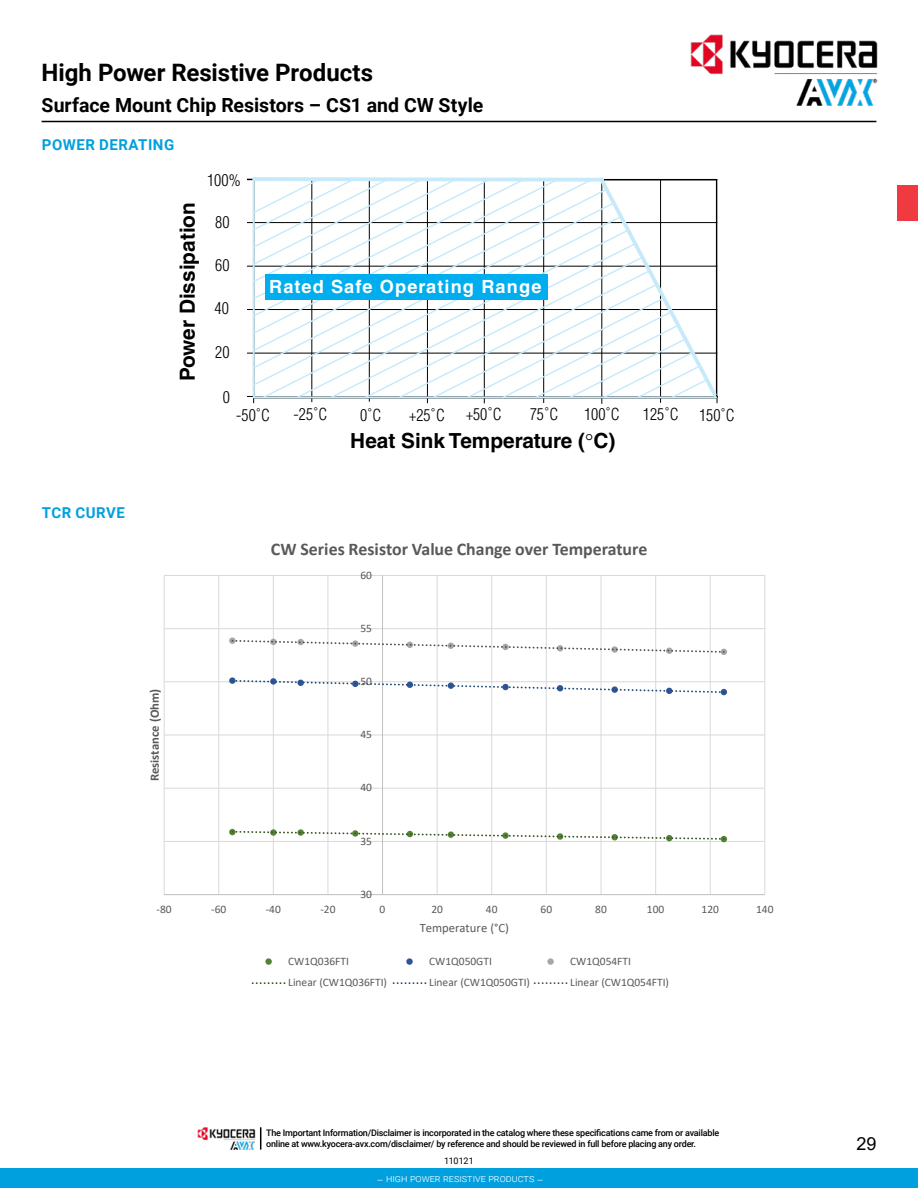
<style>
.page{position:relative;width:918px;height:1188px;background:#fff}
.page>*{position:absolute;margin:0;border:0;box-sizing:border-box;transform-origin:0 0}
.t1{font:700 24px "Roboto";letter-spacing:-.005em;color:#000}
.t2{font:700 20.85px "Helvetica LT Std";color:#000}
.t3{font:700 19.5px "Roboto";color:#000}
.t4{font:700 18.15px "Helvetica LT Std";letter-spacing:.06em;color:#fff}
.t5{font:18px "Arial";color:#000}
.t6{font:700 17.85px "Calibri";color:#595959}
.t7{font:300 condensed 16.05px "Helvetica LT Std";color:#000}
.t8{font:700 15px "Roboto";letter-spacing:.035em;color:#00a0df}
.t9{font:700 12.6px "Calibri";color:#595959}
.t10{font:12.6px "Calibri";color:#595959}
.t11{font:11.4px "Calibri";color:#595959}
.t12{font:300 10.5px "Roboto";color:#fff}
.t13{font:500 9px/10.8px "Roboto";letter-spacing:-.025em;color:#000}
.t14{font:9px "Roboto";letter-spacing:-.02em;color:#000}
.s1{font-family:"Times New Roman";font-weight:400}
</style>
<div class="page">
<hr style="left:42px;top:121px;width:834px;height:1px;background:#000">
<div style="left:897px;top:185px;width:21px;height:35px;background:#ef3a41"></div>
<hr style="left:311px;top:179px;width:1px;height:223px;background:#000">
<hr style="left:369px;top:179px;width:1px;height:222px;background:#000">
<hr style="left:427px;top:180px;width:1px;height:223px;background:#000">
<hr style="left:484px;top:181px;width:1px;height:222px;background:#000">
<hr style="left:543px;top:180px;width:1px;height:222px;background:#000">
<hr style="left:601px;top:181px;width:1px;height:222px;background:#000">
<hr style="left:660px;top:180px;width:1px;height:222px;background:#000">
<svg style="left:250px;top:177px;width:468px;height:222px"></svg>
<div style="left:266px;top:274px;width:282px;height:26px;background:#00aeef"></div>
<svg style="left:500px;top:310px;width:173px;height:90px"></svg>
<hr style="left:164px;top:841px;width:601px;height:1px;background:#d9d9d9">
<hr style="left:164px;top:788px;width:601px;height:1px;background:#d9d9d9">
<hr style="left:164px;top:734px;width:601px;height:1px;background:#d9d9d9">
<hr style="left:164px;top:681px;width:601px;height:1px;background:#d9d9d9">
<hr style="left:164px;top:628px;width:601px;height:1px;background:#d9d9d9">
<hr style="left:164px;top:575px;width:601px;height:1px;background:#d9d9d9">
<hr style="left:164px;top:575px;width:1px;height:320px;background:#d9d9d9">
<hr style="left:218px;top:575px;width:1px;height:320px;background:#d9d9d9">
<hr style="left:273px;top:575px;width:1px;height:320px;background:#d9d9d9">
<hr style="left:327px;top:575px;width:1px;height:320px;background:#d9d9d9">
<hr style="left:437px;top:575px;width:1px;height:320px;background:#d9d9d9">
<hr style="left:491px;top:575px;width:1px;height:320px;background:#d9d9d9">
<hr style="left:546px;top:575px;width:1px;height:320px;background:#d9d9d9">
<hr style="left:601px;top:575px;width:1px;height:320px;background:#d9d9d9">
<hr style="left:655px;top:575px;width:1px;height:320px;background:#d9d9d9">
<hr style="left:710px;top:575px;width:1px;height:320px;background:#d9d9d9">
<hr style="left:764px;top:575px;width:1px;height:320px;background:#d9d9d9">
<hr style="left:382px;top:575px;width:1px;height:320px;background:#bfbfbf">
<hr style="left:164px;top:894px;width:601px;height:1px;background:#bfbfbf">
<svg style="left:230px;top:830px;width:497px;height:12px"></svg>
<svg style="left:230px;top:679px;width:497px;height:16px"></svg>
<svg style="left:230px;top:639px;width:497px;height:16px"></svg>
<div style="left:265px;top:958px;width:7px;height:7px;background:#548235;border-radius:50%"></div>
<svg style="left:406px;top:958px;width:7px;height:7px"></svg>
<div style="left:547px;top:958px;width:7px;height:7px;background:#a6a6a6;border-radius:50%"></div>
<svg style="left:253px;top:982px;width:32px;height:2px"></svg>
<svg style="left:394px;top:982px;width:32px;height:2px"></svg>
<svg style="left:535px;top:982px;width:32px;height:2px"></svg>
<img style="left:669px;top:34px;width:209px;height:87px">
<div style="left:0;top:1169px;width:918px;height:19px;background:#00a0df"></div>
<img style="left:198px;top:1127px;width:57px;height:23px">
<svg style="left:260px;top:1127px;width:1px;height:23px"></svg>
<h1 class="t1" style="left:42px;top:56px;width:333px">High Power Resistive Products</h1>
<h3 class="t3" style="left:42px;top:92px;width:443px">Surface Mount Chip Resistors – CS1 and CW Style</h3>
<h3 class="t8" style="left:42px;top:134px;width:134px">POWER DERATING</h3>
<h2 class="t2" style="left:175px;top:381px;width:180px;rotate:-90deg">Power Dissipation</h2>
<h3 class="t7" style="left:207px;top:170px;width:35px">100%</h3>
<h3 class="t7" style="left:215px;top:212px;width:16px">80</h3>
<h3 class="t7" style="left:215px;top:256px;width:16px">60</h3>
<h3 class="t7" style="left:215px;top:299px;width:16px">40</h3>
<h3 class="t7" style="left:215px;top:342px;width:16px">20</h3>
<h3 class="t7" style="left:223px;top:387px;width:9px">0</h3>
<h3 class="t4" style="left:269px;top:275px;width:274px">Rated Safe Operating Range</h3>
<h3 class="t7" style="left:236px;top:405px;width:35px">-50˚C</h3>
<h3 class="t7" style="left:294px;top:404px;width:35px">-25˚C</h3>
<h3 class="t7" style="left:360px;top:405px;width:23px">0˚C</h3>
<h3 class="t7" style="left:409px;top:405px;width:37px">+25˚C</h3>
<h3 class="t7" style="left:466px;top:404px;width:37px">+50˚C</h3>
<h3 class="t7" style="left:530px;top:404px;width:30px">75˚C</h3>
<h3 class="t7" style="left:584px;top:404px;width:37px">100˚C</h3>
<h3 class="t7" style="left:643px;top:404px;width:37px">125˚C</h3>
<h3 class="t7" style="left:699px;top:405px;width:37px">150˚C</h3>
<h2 class="t2" style="left:350px;top:428px;width:266px">Heat Sink Temperature (<span class="s1">°</span>C)</h2>
<h3 class="t8" style="left:42px;top:502px;width:85px">TCR CURVE</h3>
<h3 class="t9" style="left:146px;top:781px;width:94px;rotate:-90deg">Resistance (Ohm)</h3>
<h3 class="t6" style="left:271px;top:536px;width:378px">CW Series Resistor Value Change over Temperature</h3>
<p class="t11" style="left:360px;top:567px;width:13px">60</p>
<p class="t11" style="left:360px;top:620px;width:13px">55</p>
<p class="t11" style="left:360px;top:673px;width:13px">50</p>
<p class="t11" style="left:360px;top:727px;width:13px">45</p>
<p class="t11" style="left:360px;top:780px;width:13px">40</p>
<p class="t11" style="left:360px;top:833px;width:13px">35</p>
<p class="t11" style="left:360px;top:886px;width:13px">30</p>
<p class="t11" style="left:157px;top:901px;width:17px">-80</p>
<p class="t11" style="left:211px;top:901px;width:17px">-60</p>
<p class="t11" style="left:266px;top:901px;width:17px">-40</p>
<p class="t11" style="left:320px;top:901px;width:17px">-20</p>
<p class="t11" style="left:380px;top:901px;width:7px">0</p>
<p class="t11" style="left:431px;top:901px;width:13px">20</p>
<p class="t11" style="left:486px;top:901px;width:13px">40</p>
<p class="t11" style="left:541px;top:901px;width:13px">60</p>
<p class="t11" style="left:595px;top:901px;width:13px">80</p>
<p class="t11" style="left:647px;top:901px;width:19px">100</p>
<p class="t11" style="left:702px;top:901px;width:19px">120</p>
<p class="t11" style="left:756px;top:901px;width:19px">140</p>
<h3 class="t10" style="left:420px;top:919px;width:91px">Temperature (°C)</h3>
<p class="t11" style="left:288px;top:953px;width:62px">CW1Q036FTI</p>
<p class="t11" style="left:429px;top:953px;width:64px">CW1Q050GTI</p>
<p class="t11" style="left:570px;top:953px;width:62px">CW1Q054FTI</p>
<p class="t11" style="left:288px;top:975px;width:100px">Linear (CW1Q036FTI)</p>
<p class="t11" style="left:429px;top:975px;width:102px">Linear (CW1Q050GTI)</p>
<p class="t11" style="left:570px;top:975px;width:100px">Linear (CW1Q054FTI)</p>
<p class="t13" style="left:266px;top:1127px;width:455px">The Important Information/Disclaimer is incorporated in the catalog where these specifications came from or available online at www.kyocera-avx.com/disclaimer/ by reference and should be reviewed in full before placing any order.</p>
<p class="t14" style="left:444px;top:1155px;width:31px">110121</p>
<p class="t12" style="left:377px;top:1171px;width:169px">– high power resistive products –</p>
<h3 class="t5" style="left:856px;top:1131px;width:22px">29</h3>
</div>
